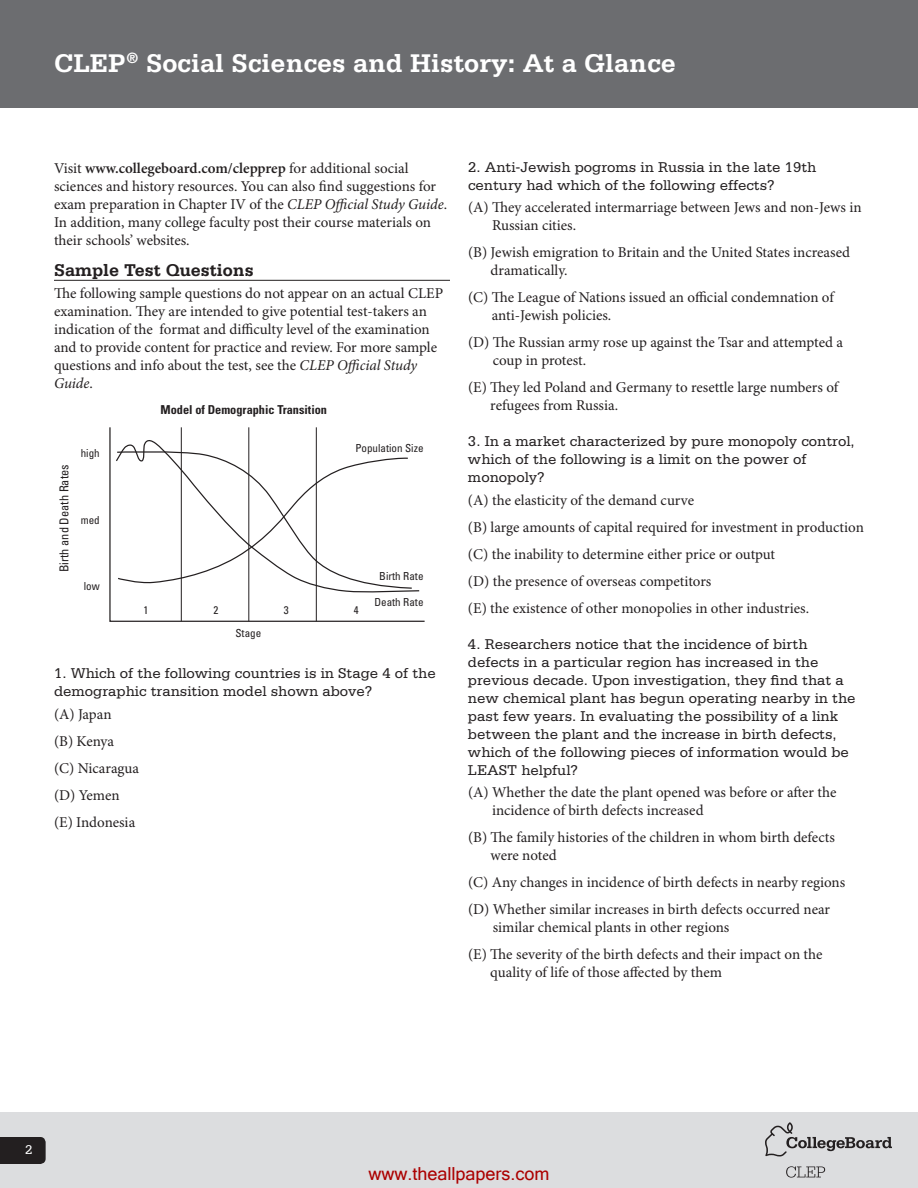
<style>
.page{position:relative;width:918px;height:1188px;background:#fff}
.page>*{position:absolute;margin:0;border:0;box-sizing:border-box;transform-origin:0 0}
.t1{font:700 27px "Serifa Std";color:#fff}
.t2{font:18px "Microsoft Sans Serif";color:#ab0000}
.t3{font:700 18px "Serifa Std";color:#231f20}
.t4{font:15px/18px "Minion Pro";color:#231f20}
.Sub-Header_Roman{font:15px/18px "Serifa Std";color:#231f20}
.t5{font:13.5px "Serifa Std";color:#fff}
.t6{font:700 condensed 12.3px "Univers LT Std";color:#231f20}
.t7{font:condensed 12.3px "Univers LT Std";color:#231f20}
.t8{font:condensed 11.1px "Univers LT Std";color:#231f20}
.s1{font-weight:600}
.s2{font-style:italic}
</style>
<div class="page">
<div style="left:0;top:1112px;width:918px;height:76px;background:#dcdddf"></div>
<svg style="left:786px;top:1166px;width:39px;height:12px"></svg>
<svg style="left:765px;top:1122px;width:127px;height:35px"></svg>
<svg style="left:0;top:1137px;width:46px;height:27px"></svg>
<div style="left:0;top:0;width:918px;height:108px;background:#6c6d70"></div>
<hr style="left:54px;top:280px;width:396px;height:1px;background:#231f20">
<svg style="left:109px;top:427px;width:316px;height:195px"></svg>
<hr style="left:181px;top:427px;width:1px;height:194px;background:#231f20">
<hr style="left:249px;top:427px;width:1px;height:194px;background:#231f20">
<hr style="left:316px;top:427px;width:1px;height:194px;background:#231f20">
<svg style="left:115px;top:437px;width:305px;height:157px"></svg>
<svg style="left:116px;top:450px;width:297px;height:139px"></svg>
<h1 class="t1" style="left:54px;top:47px;width:623px">CLEP<sup>®</sup> Social Sciences and History: At a Glance</h1>
<p class="t4" style="left:54px;top:160px;width:395px">Visit <span class="s1">www.collegeboard.com/clepprep</span> for additional social sciences and history resources. You can also find suggestions for exam preparation in Chapter IV of the <span class="s2">CLEP Official Study Guide</span>.<br>In addition, many college faculty post their course materials on their schools’ websites.</p>
<p class="t3" style="left:54px;top:259px;width:201px">Sample Test Questions</p>
<p class="t4" style="left:54px;top:285px;width:391px">The following sample questions do not appear on an actual CLEP examination. They are intended to give potential test-takers an indication of the format and difficulty level of the examination and to provide content for practice and review. For more sample questions and info about the test, see the <span class="s2">CLEP Official Study Guide</span>.</p>
<p class="t6" style="left:161px;top:402px;width:168px">Model of Demographic Transition</p>
<p class="t7" style="left:56px;top:572px;width:109px;rotate:-90deg">Birth and Death Rates</p>
<p class="t8" style="left:81px;top:446px;width:21px">high</p>
<p class="t8" style="left:81px;top:513px;width:21px">med</p>
<p class="t8" style="left:84px;top:579px;width:17px">low</p>
<p class="t8" style="left:355px;top:441px;width:70px">Population Size</p>
<p class="t8" style="left:143px;top:603px;width:6px">1</p>
<p class="t8" style="left:214px;top:603px;width:6px">2</p>
<p class="t8" style="left:284px;top:603px;width:6px">3</p>
<p class="t8" style="left:354px;top:603px;width:6px">4</p>
<p class="t8" style="left:235px;top:626px;width:27px">Stage</p>
<p class="t8" style="left:379px;top:569px;width:46px">Birth Rate</p>
<p class="t8" style="left:374px;top:595px;width:51px">Death Rate</p>
<p class="Sub-Header_Roman" style="left:54px;top:664px;width:383px">1. Which of the following countries is in Stage 4 of the demographic transition model shown above?</p>
<p class="t4" style="left:54px;top:705px;width:59px">(A) Japan</p>
<p class="t4" style="left:54px;top:732px;width:62px">(B) Kenya</p>
<p class="t4" style="left:54px;top:759px;width:87px">(C) Nicaragua</p>
<p class="t4" style="left:54px;top:786px;width:67px">(D) Yemen</p>
<p class="t4" style="left:54px;top:813px;width:83px">(E) Indonesia</p>
<p class="Sub-Header_Roman" style="left:468px;top:158px;width:350px">2. Anti-Jewish pogroms in Russia in the late 19th century had which of the following effects?</p>
<p class="t4" style="left:492px;top:199px;width:371px;text-indent:-24px">(A) They accelerated intermarriage between Jews and non-Jews in<br>Russian cities.</p>
<p class="t4" style="left:491px;top:244px;width:361px;text-indent:-23px">(B) Jewish emigration to Britain and the United States increased dramatically.</p>
<p class="t4" style="left:492px;top:289px;width:344px;text-indent:-24px">(C) The League of Nations issued an official condemnation of anti-Jewish policies.</p>
<p class="t4" style="left:493px;top:334px;width:352px;text-indent:-25px">(D) The Russian army rose up against the Tsar and attempted a coup in protest.</p>
<p class="t4" style="left:490px;top:379px;width:349px;text-indent:-22px">(E) They led Poland and Germany to resettle large numbers of refugees from Russia.</p>
<p class="Sub-Header_Roman" style="left:468px;top:433px;width:388px">3. In a market characterized by pure monopoly control, which of the following is a limit on the power of monopoly?</p>
<p class="t4" style="left:468px;top:492px;width:228px">(A) the elasticity of the demand curve</p>
<p class="t4" style="left:468px;top:519px;width:397px">(B) large amounts of capital required for investment in production</p>
<p class="t4" style="left:468px;top:546px;width:309px">(C) the inability to determine either price or output</p>
<p class="t4" style="left:468px;top:573px;width:245px">(D) the presence of overseas competitors</p>
<p class="t4" style="left:468px;top:600px;width:343px">(E) the existence of other monopolies in other industries.</p>
<p class="Sub-Header_Roman" style="left:468px;top:635px;width:389px">4. Researchers notice that the incidence of birth defects in a particular region has increased in the previous decade. Upon investigation, they find that a new chemical plant has begun operating nearby in the past few years. In evaluating the possibility of a link between the plant and the increase in birth defects, which of the following pieces of information would be LEAST helpful?</p>
<p class="t4" style="left:492px;top:784px;width:346px;text-indent:-24px">(A) Whether the date the plant opened was before or after the incidence of birth defects increased</p>
<p class="t4" style="left:491px;top:829px;width:346px;text-indent:-23px">(B) The family histories of the children in whom birth defects were noted</p>
<p class="t4" style="left:468px;top:874px;width:379px">(C) Any changes in incidence of birth defects in nearby regions</p>
<p class="t4" style="left:493px;top:901px;width:339px;text-indent:-25px">(D) Whether similar increases in birth defects occurred near similar chemical plants in other regions</p>
<p class="t4" style="left:490px;top:946px;width:334px;text-indent:-22px">(E) The severity of the birth defects and their impact on the quality of life of those affected by them</p>
<p class="t5" style="left:25px;top:1142px;width:9px">2</p>
<p class="t2" style="left:368px;top:1162px;width:183px">www.theallpapers.com</p>
</div>
